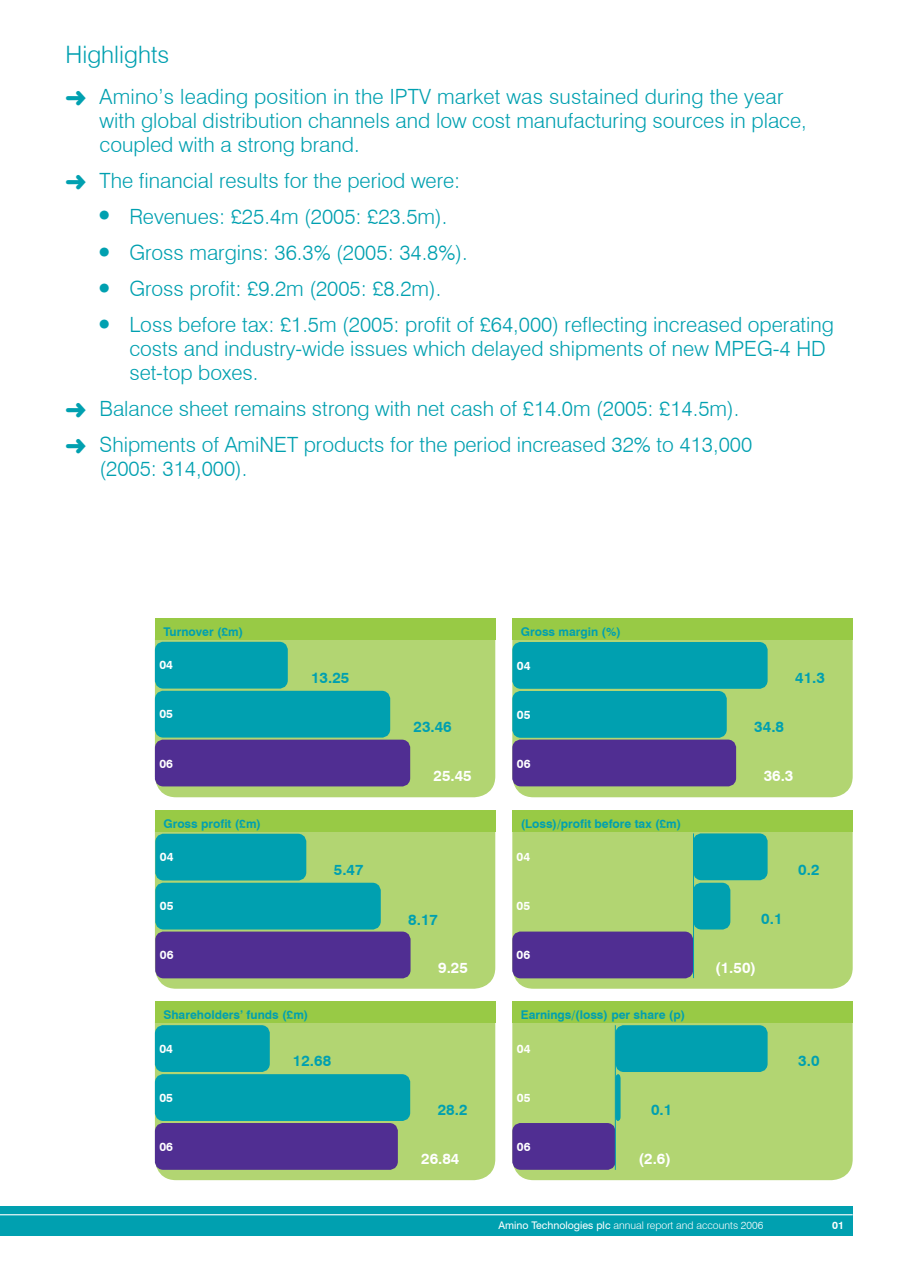
<style>
.page{position:relative;width:897px;height:1267px;background:#fff}
.page>*{position:absolute;margin:0;border:0;box-sizing:border-box;transform-origin:0 0}
.t1{font:300 24px "Swiss 721 BT";color:#00a0b0}
.t2{font:300 21px/36px "Swiss 721 BT";color:#00a0b0}
.t3{font:700 15px "Swiss 721 BT";color:#00a0b0}
.t4{font:700 15px "Swiss 721 BT";color:#fff}
.t5{font:700 12px "Swiss 721 BT";color:#00a0b0}
.t6{font:700 12px "Swiss 721 BT";color:#fff}
.t7{font:300 10.5px "Swiss 721 BT";color:#fff}
.t8{font:700 10.5px "Swiss 721 BT";color:#fff}
.s1{font-weight:400}
</style>
<div class="page">
<div style="left:0;top:1205px;width:852px;height:30px;background:#00a0b0"></div>
<hr style="left:0;top:1214px;width:852px;height:1px;background:#fff">
<div style="left:155px;top:1022px;width:340px;height:158px;background:#b2d572"></div>
<div style="left:155px;top:1001px;width:340px;height:21px;background:#98ca45"></div>
<div style="left:155px;top:640px;width:340px;height:157px;background:#b2d572"></div>
<div style="left:155px;top:618px;width:340px;height:22px;background:#98ca45"></div>
<div style="left:155px;top:831px;width:340px;height:157px;background:#b2d572"></div>
<div style="left:155px;top:810px;width:340px;height:21px;background:#98ca45"></div>
<div style="left:512px;top:640px;width:340px;height:157px;background:#b2d572"></div>
<div style="left:512px;top:618px;width:340px;height:22px;background:#98ca45"></div>
<div style="left:512px;top:831px;width:340px;height:157px;background:#b2d572"></div>
<div style="left:512px;top:810px;width:340px;height:21px;background:#98ca45"></div>
<div style="left:512px;top:1022px;width:340px;height:158px;background:#b2d572"></div>
<div style="left:512px;top:1001px;width:340px;height:21px;background:#98ca45"></div>
<svg style="left:159px;top:640px;width:255px;height:150px;background:#458a97"></svg>
<svg style="left:516px;top:640px;width:255px;height:150px;background:#32899d"></svg>
<svg style="left:159px;top:831px;width:256px;height:151px;background:#448a96"></svg>
<svg style="left:516px;top:831px;width:255px;height:151px;background:#85aa80"></svg>
<svg style="left:159px;top:1022px;width:255px;height:151px;background:#478d96"></svg>
<svg style="left:516px;top:1022px;width:255px;height:151px;background:#84b681"></svg>
<hr style="left:693px;top:833px;width:1px;height:145px;background:#00a0b0">
<hr style="left:615px;top:1025px;width:1px;height:144px;background:#00a0b0">
<p class="t1" style="left:66px;top:39px;width:105px">Highlights</p>
<p class="t2" style="left:100px;top:84px;width:708px;line-height:24px">Amino’s leading position in the IPTV market was sustained during the year with global distribution channels and low cost manufacturing sources in place, coupled with a strong brand.</p>
<p class="t2" style="left:129px;top:162px;width:706px;text-indent:-30px">The financial results for the period were:<br>Revenues: £25.4m (2005: £23.5m).<br>Gross margins: 36.3% (2005: 34.8%).<br>Gross profit: £9.2m (2005: £8.2m).<br>Loss before tax: £1.5m (2005: profit of £64,000) reflecting increased operating</p>
<p class="t2" style="left:129px;top:336px;width:697px;line-height:24px">costs and industry-wide issues which delayed shipments of new MPEG-4 HD set-top boxes.</p>
<p class="t2" style="left:100px;top:390px;width:654px">Balance sheet remains strong with net cash of £14.0m (2005: £14.5m).<br>Shipments of AmiNET products for the period increased 32% to 413,000</p>
<p class="t2" style="left:100px;top:450px;width:149px">(2005: 314,000).</p>
<p class="t5" style="left:163px;top:624px;width:81px">Turnover (£m)</p>
<p class="t5" style="left:520px;top:624px;width:101px">Gross margin (%)</p>
<p class="t6" style="left:159px;top:658px;width:15px">04</p>
<p class="t6" style="left:517px;top:658px;width:15px">04</p>
<p class="t3" style="left:311px;top:668px;width:40px">13.25</p>
<p class="t3" style="left:795px;top:668px;width:31px">41.3</p>
<p class="t6" style="left:159px;top:707px;width:15px">05</p>
<p class="t6" style="left:517px;top:707px;width:15px">05</p>
<p class="t6" style="left:159px;top:756px;width:15px">06</p>
<p class="t3" style="left:413px;top:717px;width:40px">23.46</p>
<p class="t4" style="left:433px;top:766px;width:40px">25.45</p>
<p class="t6" style="left:517px;top:756px;width:15px">06</p>
<p class="t3" style="left:754px;top:717px;width:31px">34.8</p>
<p class="t4" style="left:763px;top:766px;width:31px">36.3</p>
<p class="t5" style="left:163px;top:816px;width:99px">Gross profit (£m)</p>
<p class="t5" style="left:520px;top:816px;width:162px">(Loss)/profit before tax (£m)</p>
<p class="t6" style="left:160px;top:849px;width:15px">04</p>
<p class="t6" style="left:516px;top:849px;width:15px">04</p>
<p class="t3" style="left:334px;top:860px;width:31px">5.47</p>
<p class="t3" style="left:798px;top:860px;width:23px">0.2</p>
<p class="t6" style="left:160px;top:898px;width:15px">05</p>
<p class="t6" style="left:516px;top:898px;width:15px">05</p>
<p class="t3" style="left:408px;top:910px;width:31px">8.17</p>
<p class="t3" style="left:761px;top:909px;width:23px">0.1</p>
<p class="t6" style="left:160px;top:947px;width:15px">06</p>
<p class="t6" style="left:516px;top:947px;width:15px">06</p>
<p class="t4" style="left:438px;top:958px;width:31px">9.25</p>
<p class="t4" style="left:715px;top:958px;width:42px">(1.50)</p>
<p class="t5" style="left:163px;top:1007px;width:146px">Shareholders’ funds (£m)</p>
<p class="t5" style="left:520px;top:1007px;width:166px">Earnings/(loss) per share (p)</p>
<p class="t6" style="left:159px;top:1041px;width:15px">04</p>
<p class="t6" style="left:517px;top:1040px;width:15px">04</p>
<p class="t3" style="left:293px;top:1051px;width:40px">12.68</p>
<p class="t3" style="left:798px;top:1051px;width:23px">3.0</p>
<p class="t6" style="left:159px;top:1090px;width:15px">05</p>
<p class="t6" style="left:517px;top:1089px;width:15px">05</p>
<p class="t6" style="left:159px;top:1139px;width:15px">06</p>
<p class="t3" style="left:437px;top:1100px;width:31px">28.2</p>
<p class="t4" style="left:421px;top:1149px;width:40px">26.84</p>
<p class="t6" style="left:517px;top:1138px;width:15px">06</p>
<p class="t3" style="left:651px;top:1100px;width:23px">0.1</p>
<p class="t4" style="left:638px;top:1149px;width:34px">(2.6)</p>
<p class="t7" style="left:498px;top:1218px;width:266px"><span class="s1">Amino Technologies plc</span> annual report and accounts 2006</p>
<p class="t8" style="left:832px;top:1218px;width:13px">01</p>
</div>
